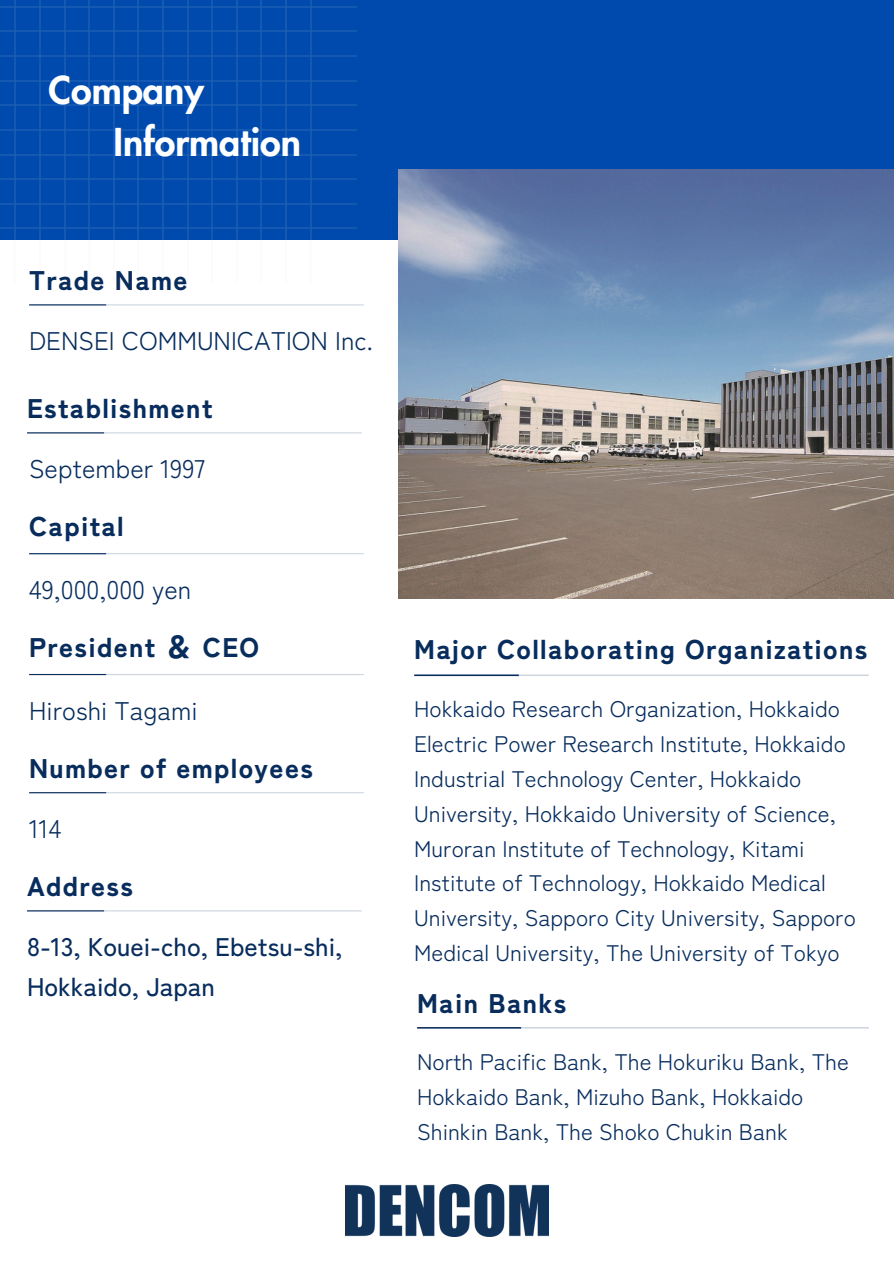
<style>
.page{position:relative;width:894px;height:1264px;background:#fff}
.page>*{position:absolute;margin:0;border:0;box-sizing:border-box;transform-origin:0 0}
.t1{font:800 37.5px/51.8px "Futura LT Pro";color:#fff}
.t2{font:900 27px "Zen Kaku Gothic New";letter-spacing:.05em;color:#082d5d}
.t3{font:25.5px "Zen Kaku Gothic New";color:#082d5d}
.t4{font:500 25.5px/40.5px "Zen Kaku Gothic New";color:#082d5d}
.t5{font:22.5px/34.8px "Zen Kaku Gothic New";color:#082d5d}
</style>
<div class="page">
<div style="left:0;top:0;width:893px;height:240px;background:#004aad"></div>
<hr style="left:15px;top:0;width:1px;height:283px;background:#e0e3e6">
<hr style="left:39px;top:0;width:2px;height:283px;background:#e0e3e6">
<hr style="left:64px;top:0;width:1px;height:283px;background:#e0e3e6">
<hr style="left:88px;top:0;width:2px;height:283px;background:#e0e3e6">
<hr style="left:113px;top:0;width:1px;height:283px;background:#e0e3e6">
<hr style="left:138px;top:0;width:1px;height:283px;background:#e0e3e6">
<hr style="left:162px;top:0;width:1px;height:283px;background:#e0e3e6">
<hr style="left:187px;top:0;width:1px;height:283px;background:#e0e3e6">
<hr style="left:211px;top:0;width:2px;height:283px;background:#e0e3e6">
<hr style="left:236px;top:0;width:1px;height:283px;background:#e0e3e6">
<hr style="left:261px;top:0;width:1px;height:283px;background:#e0e3e6">
<hr style="left:285px;top:0;width:1px;height:283px;background:#e0e3e6">
<hr style="left:310px;top:0;width:1px;height:283px;background:#e0e3e6">
<hr style="left:0;top:228px;width:357px;height:1px;background:#e0e3e6">
<hr style="left:0;top:203px;width:357px;height:1px;background:#e0e3e6">
<hr style="left:0;top:178px;width:357px;height:2px;background:#e0e3e6">
<hr style="left:0;top:154px;width:357px;height:1px;background:#e0e3e6">
<hr style="left:0;top:129px;width:357px;height:1px;background:#e0e3e6">
<hr style="left:0;top:105px;width:357px;height:1px;background:#e0e3e6">
<hr style="left:0;top:80px;width:357px;height:1px;background:#e0e3e6">
<hr style="left:0;top:55px;width:357px;height:2px;background:#e0e3e6">
<hr style="left:0;top:31px;width:357px;height:1px;background:#e0e3e6">
<hr style="left:0;top:6px;width:357px;height:2px;background:#e0e3e6">
<img style="left:398px;top:169px;width:495px;height:429px">
<hr style="left:29px;top:304px;width:335px;height:1px;background:#cdd5df">
<hr style="left:29px;top:304px;width:77px;height:1px;background:#082d5d">
<hr style="left:27px;top:432px;width:334px;height:1px;background:#cdd5df">
<hr style="left:29px;top:553px;width:335px;height:1px;background:#cdd5df">
<hr style="left:29px;top:553px;width:77px;height:1px;background:#082d5d">
<hr style="left:29px;top:674px;width:335px;height:1px;background:#cdd5df">
<hr style="left:29px;top:792px;width:335px;height:1px;background:#cdd5df">
<hr style="left:29px;top:792px;width:77px;height:1px;background:#082d5d">
<hr style="left:27px;top:910px;width:334px;height:1px;background:#cdd5df">
<hr style="left:27px;top:910px;width:77px;height:1px;background:#082d5d">
<hr style="left:27px;top:432px;width:77px;height:1px;background:#082d5d">
<hr style="left:29px;top:674px;width:77px;height:1px;background:#082d5d">
<hr style="left:414px;top:674px;width:454px;height:2px;background:#cdd5df">
<hr style="left:414px;top:674px;width:104px;height:2px;background:#082d5d">
<hr style="left:417px;top:1027px;width:451px;height:1px;background:#cdd5df">
<hr style="left:417px;top:1027px;width:104px;height:1px;background:#082d5d">
<img style="left:345px;top:1184px;width:203px;height:52px">
<p class="t1" style="left:114px;top:66px;width:189px;text-indent:-65px">Company<br>Information</p>
<h1 class="t2" style="left:29px;top:258px;width:160px">Trade Name</h1>
<h2 class="t3" style="left:29px;top:320px;width:345px">DENSEI COMMUNICATION Inc.</h2>
<h3 class="t2" style="left:27px;top:386px;width:187px">Establishment</h3>
<h2 class="t3" style="left:29px;top:448px;width:177px">September 1997</h2>
<h3 class="t2" style="left:29px;top:504px;width:96px">Capital</h3>
<h2 class="t3" style="left:29px;top:569px;width:164px">49,000,000 yen</h2>
<h3 class="t2" style="left:29px;top:625px;width:231px">President ＆ CEO</h3>
<h2 class="t3" style="left:29px;top:690px;width:170px">Hiroshi Tagami</h2>
<h3 class="t2" style="left:29px;top:746px;width:285px">Number of employees</h3>
<h2 class="t3" style="left:29px;top:808px;width:34px">114</h2>
<h3 class="t2" style="left:27px;top:864px;width:107px">Address</h3>
<h2 class="t4" style="left:27px;top:924px;width:317px">8-13, Kouei-cho, Ebetsu-shi,<br>Hokkaido, Japan</h2>
<h2 class="t2" style="left:414px;top:627px;width:454px">Major Collaborating Organizations</h2>
<h2 class="t5" style="left:414px;top:689px;width:443px">Hokkaido Research Organization, Hokkaido Electric Power Research Institute, Hokkaido Industrial Technology Center, Hokkaido University, Hokkaido University of Science, Muroran Institute of Technology, Kitami Institute of Technology, Hokkaido Medical University, Sapporo City University, Sapporo Medical University, The University of Tokyo</h2>
<p class="t2" style="left:417px;top:981px;width:150px">Main Banks</p>
<h2 class="t5" style="left:417px;top:1042px;width:433px">North Pacific Bank, The Hokuriku Bank, The<br>Hokkaido Bank, Mizuho Bank, Hokkaido<br>Shinkin Bank, The Shoko Chukin Bank</h2>
</div>
